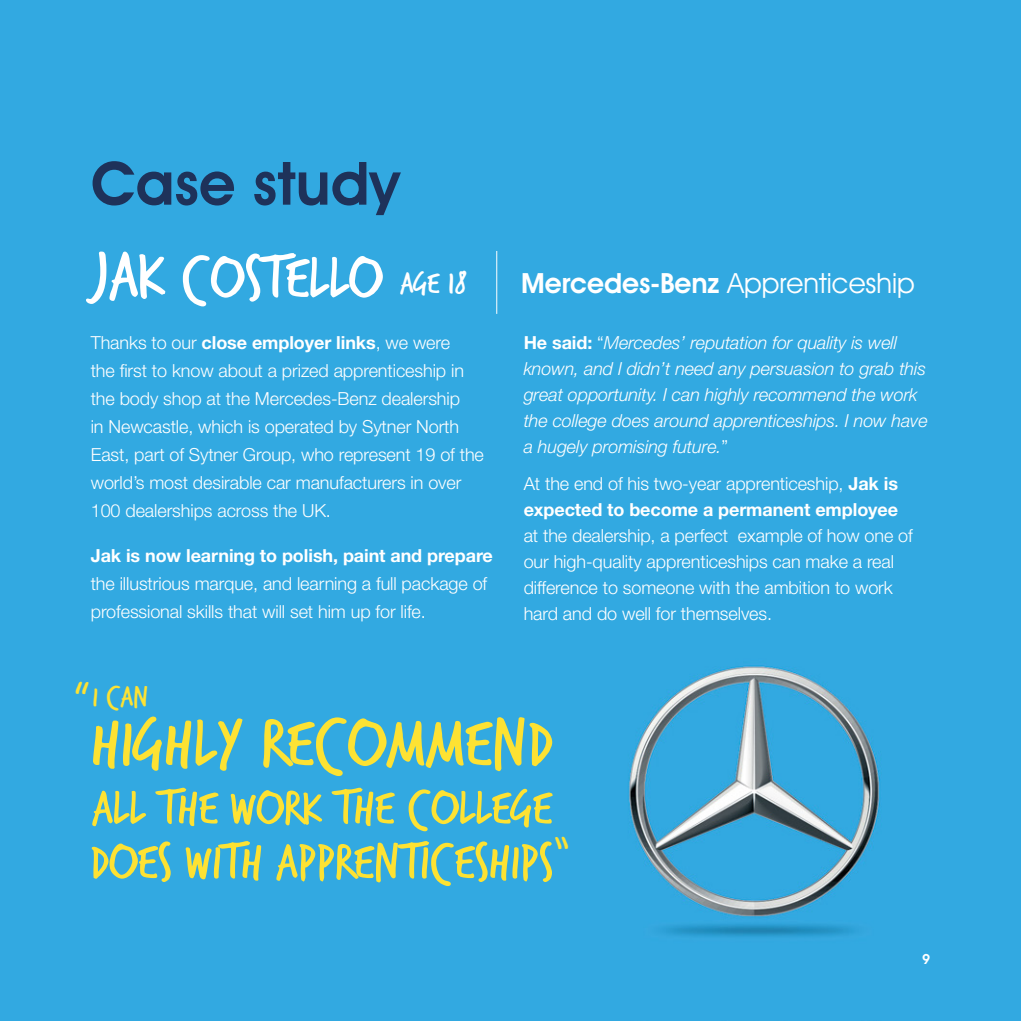
<style>
.page{position:relative;width:1021px;height:1021px;background:#fff}
.page>*{position:absolute;margin:0;border:0;box-sizing:border-box;transform-origin:0 0}
.t1{font:72.6px "Trash Hand STC Regular";color:#fde233}
.t2{font:63.4px "Trash Hand STC Regular";color:#fff}
.t3{font:600 60px "Avant Garde IT Cby BT";color:#1e325a}
.t4{font:53.6px "Trash Hand STC Regular";color:#fde233}
.t5{font:51.8px "Trash Hand STC Regular";color:#fde233}
.t6{font:31.2px "Trash Hand STC Regular";color:#fde233}
.t7{font:28px "Avant Garde IT Cby BT";color:#fff}
.t8{font:300 18px/28px "Helvetica Neue";letter-spacing:-.005em;color:#fff}
.t9{font:italic 300 18px/26px "Helvetica Neue";letter-spacing:-.005em;color:#fff}
.t10{font:700 18px/26px "Helvetica Neue";letter-spacing:-.005em;color:#fff}
.t11{font:600 14px "Avant Garde IT Cby BT";color:#fff}
.s1{font-size:72px}
.s2{font-size:33px}
.s3{font-weight:700}
.s4{font-weight:600}
.s5{font-weight:700;font-style:normal}
.s6{font-style:normal}
.s7{font-weight:300}
</style>
<div class="page">
<div style="left:0;top:0;width:1020px;height:1020px;background:#32a9e1"></div>
<div style="left:988px;top:964px;width:13px;height:13px;background:#32a9e1"></div>
<hr style="left:496px;top:251px;width:1px;height:63px;background:#fff">
<svg style="left:76px;top:681px;width:13px;height:13px"></svg>
<svg style="left:555px;top:836px;width:13px;height:13px"></svg>
<h3 class="t3" style="left:91px;top:147px;width:311px">Case study</h3>
<h2 class="t2" style="left:93px;top:247px;width:375px"><span class="s1">JAK</span> COSTELLO <span class="s2">AGE 18</span></h2>
<p class="t8" style="left:91px;top:328px;width:395px">Thanks to our <span class="s3">close employer links</span>, we were<br>the first to know about a prized apprenticeship in the body shop at the Mercedes-Benz dealership<br>in Newcastle, which is operated by Sytner North East, part of Sytner Group, who represent 19 of the world’s most desirable car manufacturers in over 100 dealerships across the UK.</p>
<p class="t10" style="left:91px;top:542px;width:404px">Jak is now learning to polish, paint and prepare</p>
<p class="t8" style="left:91px;top:569px;width:398px">the illustrious marque, and learning a full package of professional skills that will set him up for life.</p>
<h3 class="t6" style="left:93px;top:681px;width:57px">I CAN</h3>
<h3 class="t7" style="left:521px;top:266px;width:395px"><span class="s4">Mercedes-Benz</span> Apprenticeship</h3>
<p class="t9" style="left:523px;top:329px;width:405px"><span class="s5">He said:</span> <span class="s6">“</span>Mercedes’ reputation for quality is well known, and I didn’t need any persuasion to grab this great opportunity. I can highly recommend the work the college does around apprenticeships. I now have a hugely promising future.<span class="s6">”</span></p>
<p class="t10" style="left:523px;top:470px;width:376px"><span class="s7">At the end of his two-year apprenticeship,</span> Jak is expected to become a permanent employee</p>
<p class="t8" style="left:523px;top:522px;width:390px;line-height:26px">at the dealership, a perfect example of how one of our high-quality apprenticeships can make a real difference to someone with the ambition to work hard and do well for themselves.</p>
<h1 class="t1" style="left:91px;top:707px;width:463px">HIGHLY RECOMMEND</h1>
<h3 class="t5" style="left:92px;top:782px;width:461px">ALL THE WORK THE COLLEGE</h3>
<h3 class="t4" style="left:91px;top:835px;width:464px">DOES WITH APPRENTICESHIPS</h3>
<p class="t11" style="left:922px;top:950px;width:10px">9</p>
</div>
